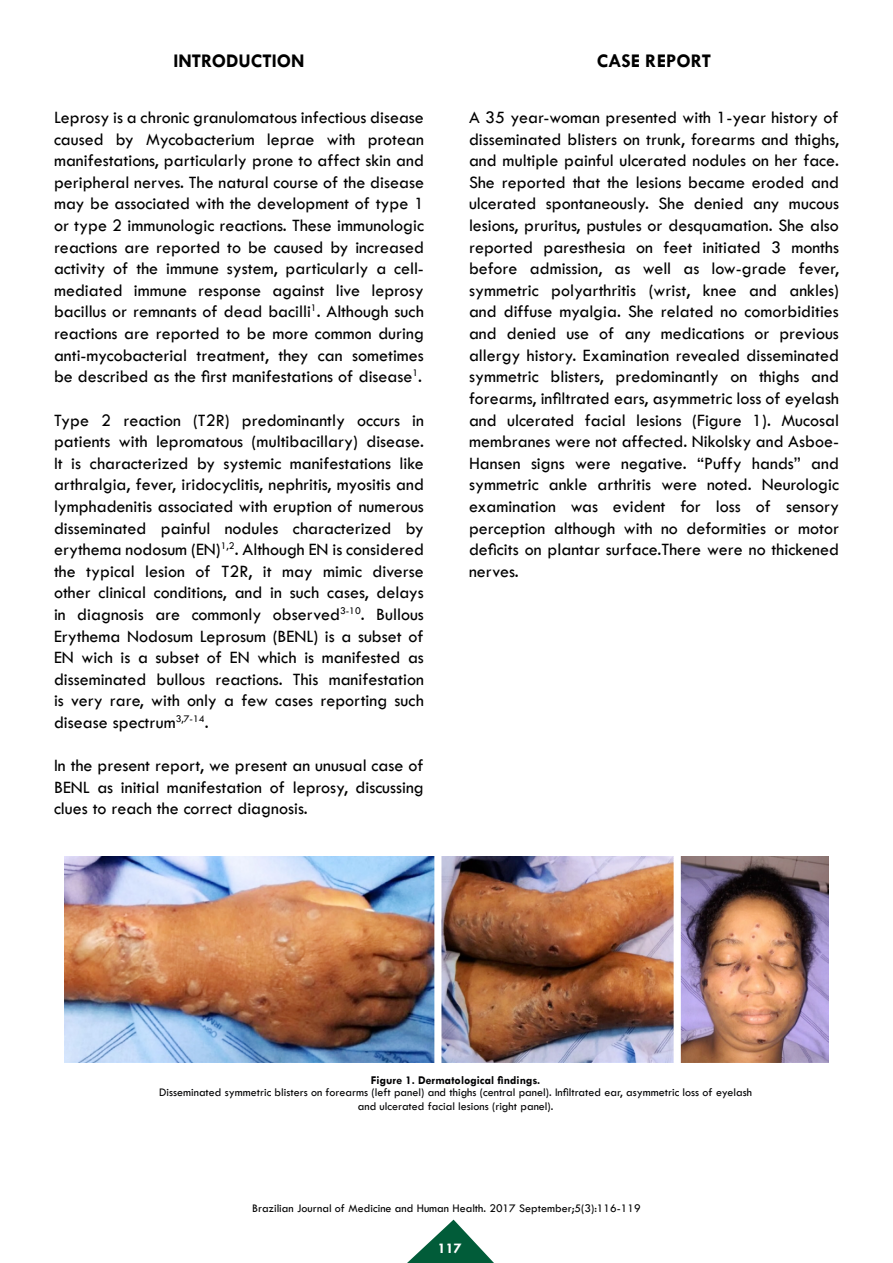
<style>
.page{position:relative;width:893px;height:1263px;background:#fff}
.page>*{position:absolute;margin:0;border:0;box-sizing:border-box;transform-origin:0 0}
.t1{font:700 19.5px "Tw Cen";color:#000}
.t2{font:18px/21.6px "Tw Cen";color:#000;text-align:justify}
.t3{font:700 15px "Tw Cen";color:#fff}
.t4{font:12px/13.5px "Tw Cen";color:#020203;text-align:center}
.t5{font:12px "Tw Cen";color:#000}
.t6{font:700 12px "Tw Cen";color:#020203}
</style>
<div class="page">
<svg style="left:407px;top:1219px;width:87px;height:44px"></svg>
<img style="left:64px;top:856px;width:765px;height:206px">
<p class="t1" style="left:173px;top:50px;width:133px">INTRODUCTION</p>
<p class="t2" style="left:54px;top:106px;width:371px">Leprosy is a chronic granulomatous infectious disease caused by Mycobacterium leprae with protean manifestations, particularly prone to affect skin and peripheral nerves. The natural course of the disease may be associated with the development of type 1 or type 2 immunologic reactions. These immunologic reactions are reported to be caused by increased activity of the immune system, particularly a cell&shy;mediated immune response against live leprosy bacillus or remnants of dead bacilli<sup>1</sup>. Although such reactions are reported to be more common during anti-mycobacterial treatment, they can sometimes be described as the first manifestations of disease<sup>1</sup>.</p>
<p class="t2" style="left:54px;top:409px;width:371px">Type 2 reaction (T2R) predominantly occurs in patients with lepromatous (multibacillary) disease.<br>It is characterized by systemic manifestations like arthralgia, fever, iridocyclitis, nephritis, myositis and lymphadenitis associated with eruption of numerous disseminated painful nodules characterized by erythema nodosum (EN)<sup>1,2</sup>. Although EN is considered the typical lesion of T2R, it may mimic diverse other clinical conditions, and in such cases, delays in diagnosis are commonly observed<sup>3-10</sup>. Bullous Erythema Nodosum Leprosum (BENL) is a subset of EN wich is a subset of EN which is manifested as disseminated bullous reactions. This manifestation is very rare, with only a few cases reporting such disease spectrum<sup>3,7-14</sup>.</p>
<p class="t2" style="left:54px;top:754px;width:371px">In the present report, we present an unusual case of BENL as initial manifestation of leprosy, discussing clues to reach the correct diagnosis.</p>
<p class="t1" style="left:597px;top:50px;width:116px">CASE REPORT</p>
<p class="t2" style="left:469px;top:106px;width:371px">A 35 year-woman presented with 1-year history of disseminated blisters on trunk, forearms and thighs, and multiple painful ulcerated nodules on her face.<br>She reported that the lesions became eroded and ulcerated spontaneously. She denied any mucous lesions, pruritus, pustules or desquamation. She also reported paresthesia on feet initiated 3 months before admission, as well as low-grade fever, symmetric polyarthritis (wrist, knee and ankles) and diffuse myalgia. She related no comorbidities and denied use of any medications or previous allergy history. Examination revealed disseminated symmetric blisters, predominantly on thighs and forearms, infiltrated ears, asymmetric loss of eyelash and ulcerated facial lesions (Figure 1). Mucosal membranes were not affected. Nikolsky and Asboe-Hansen signs were negative. “Puffy hands” and symmetric ankle arthritis were noted. Neurologic examination was evident for loss of sensory perception although with no deformities or motor deficits on plantar surface.There were no thickened nerves.</p>
<p class="t6" style="left:371px;top:1073px;width:171px">Figure 1. Dermatological findings.</p>
<p class="t4" style="left:159px;top:1085px;width:594px">Disseminated symmetric blisters on forearms (left panel) and thighs (central panel). Infiltrated ear, asymmetric loss of eyelash and ulcerated facial lesions (right panel).</p>
<p class="t5" style="left:252px;top:1201px;width:390px">Brazilian Journal of Medicine and Human Health. 2017 September;5(3):116-119</p>
<p class="t3" style="left:438px;top:1239px;width:25px">117</p>
</div>
